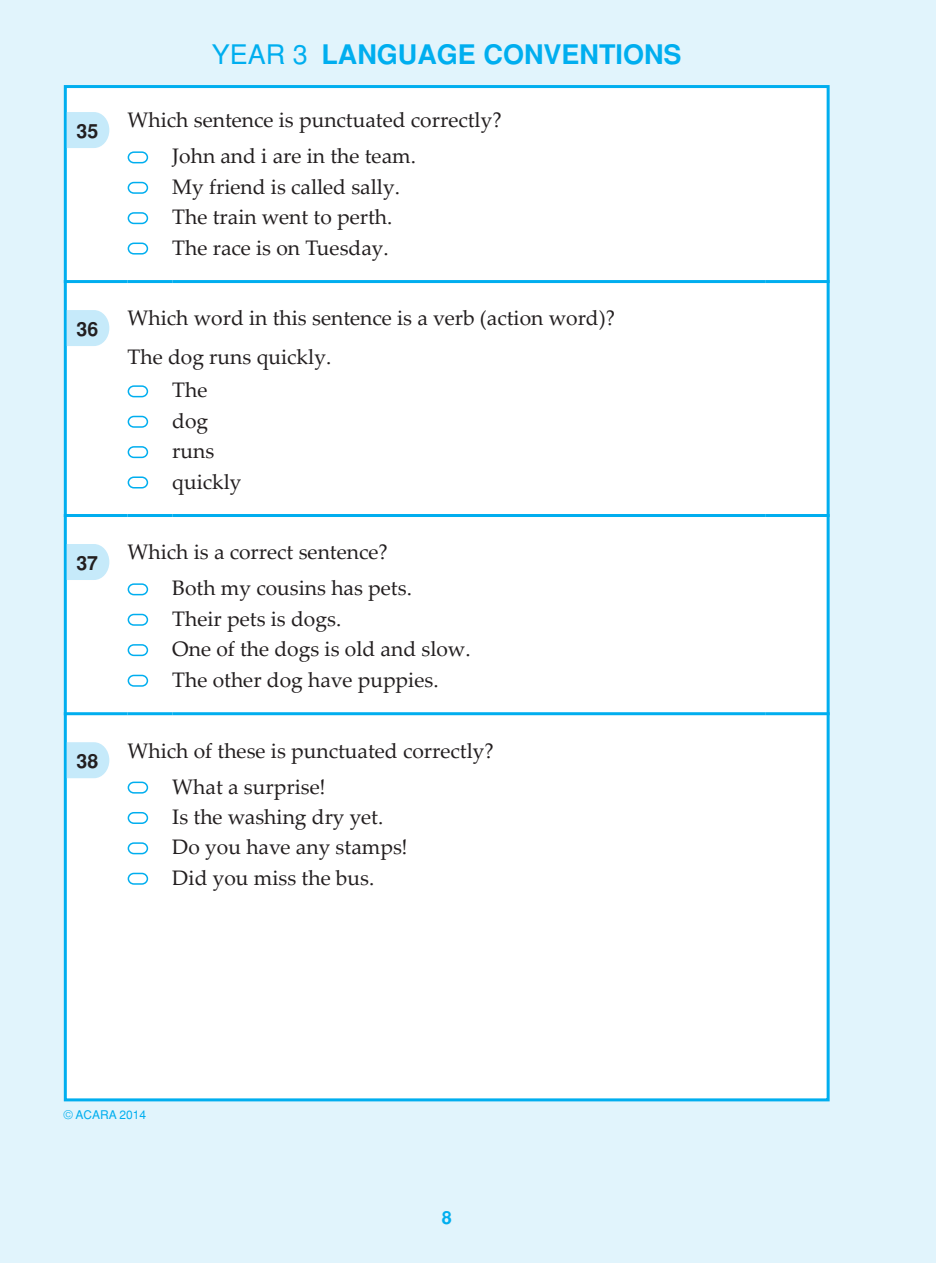
<style>
.page{position:relative;width:936px;height:1263px;background:#fff}
.page>*{position:absolute;margin:0;border:0;box-sizing:border-box;transform-origin:0 0}
.t1{font:700 27px "Helvetica";color:#00aeef}
.t2{font:21px/30.3px "Palatino Linotype";color:#231f20}
.t3{font:700 19.5px "Helvetica";letter-spacing:.005em;color:#231f20}
.t4{font:700 18px "Helvetica";color:#00aeef}
.t5{font:12px "Helvetica";color:#00aeef}
.s1{font-weight:400}
</style>
<div class="page">
<div style="left:0;top:0;width:935px;height:1263px;background:#e1f4fc"></div>
<hr style="left:935px;top:0;width:1px;height:1263px;background:#e1f4fc">
<div style="left:64px;top:85px;width:765px;height:1016px;background:#fff;border:3px solid #00aeef"></div>
<hr style="left:64px;top:280px;width:64px;height:3px;background:#00aeef">
<hr style="left:128px;top:280px;width:44px;height:3px;background:#00aeef">
<hr style="left:172px;top:280px;width:593px;height:3px;background:#00aeef">
<hr style="left:765px;top:280px;width:64px;height:3px;background:#00aeef">
<svg style="left:67px;top:112px;width:42px;height:36px;background:#caebfa"></svg>
<div style="left:128px;top:151px;width:20px;height:12px;border:2px solid #00aeef;border-radius:5px"></div>
<div style="left:128px;top:182px;width:20px;height:12px;border:2px solid #00aeef;border-radius:5px"></div>
<div style="left:128px;top:212px;width:20px;height:12px;border:2px solid #00aeef;border-radius:5px"></div>
<div style="left:128px;top:243px;width:20px;height:12px;border:2px solid #00aeef;border-radius:5px"></div>
<hr style="left:64px;top:514px;width:64px;height:3px;background:#00aeef">
<hr style="left:128px;top:514px;width:44px;height:3px;background:#00aeef">
<hr style="left:172px;top:514px;width:593px;height:3px;background:#00aeef">
<hr style="left:765px;top:514px;width:64px;height:3px;background:#00aeef">
<svg style="left:67px;top:310px;width:42px;height:36px;background:#caebfa"></svg>
<div style="left:128px;top:385px;width:20px;height:12px;border:2px solid #00aeef;border-radius:5px"></div>
<div style="left:128px;top:416px;width:20px;height:12px;border:2px solid #00aeef;border-radius:5px"></div>
<div style="left:128px;top:446px;width:20px;height:12px;border:2px solid #00aeef;border-radius:5px"></div>
<div style="left:128px;top:476px;width:20px;height:12px;border:2px solid #00aeef;border-radius:5px"></div>
<hr style="left:64px;top:712px;width:64px;height:3px;background:#00aeef">
<hr style="left:128px;top:712px;width:44px;height:3px;background:#00aeef">
<hr style="left:172px;top:712px;width:593px;height:3px;background:#00aeef">
<hr style="left:765px;top:712px;width:64px;height:3px;background:#00aeef">
<svg style="left:67px;top:544px;width:42px;height:36px;background:#caebfa"></svg>
<div style="left:128px;top:583px;width:20px;height:12px;border:2px solid #00aeef;border-radius:5px"></div>
<div style="left:128px;top:614px;width:20px;height:12px;border:2px solid #00aeef;border-radius:5px"></div>
<div style="left:128px;top:644px;width:20px;height:12px;border:2px solid #00aeef;border-radius:5px"></div>
<div style="left:128px;top:675px;width:20px;height:12px;border:2px solid #00aeef;border-radius:5px"></div>
<svg style="left:67px;top:742px;width:42px;height:36px;background:#caebfa"></svg>
<div style="left:128px;top:781px;width:20px;height:13px;border:2px solid #00aeef;border-radius:5px"></div>
<div style="left:128px;top:812px;width:20px;height:12px;border:2px solid #00aeef;border-radius:5px"></div>
<div style="left:128px;top:842px;width:20px;height:12px;border:2px solid #00aeef;border-radius:5px"></div>
<div style="left:128px;top:873px;width:20px;height:12px;border:2px solid #00aeef;border-radius:5px"></div>
<p class="t1" style="left:212px;top:39px;width:471px"><span class="s1">YEAR 3</span> LANGUAGE CONVENTIONS</p>
<p class="t3" style="left:77px;top:119px;width:23px">35</p>
<p class="t2" style="left:172px;top:101px;width:331px;line-height:36px;text-indent:-45px">Which sentence is punctuated correctly?<br>John and i are in the team.</p>
<p class="t2" style="left:172px;top:171px;width:229px">My friend is called sally.<br>The train went to perth.<br>The race is on Tuesday.</p>
<p class="t3" style="left:77px;top:317px;width:23px">36</p>
<p class="t2" style="left:128px;top:298px;width:489px;line-height:39px">Which word in this sentence is a verb (action word)?<br>The dog runs quickly.</p>
<p class="t2" style="left:172px;top:374px;width:71px">The dog runs quickly</p>
<p class="t3" style="left:77px;top:551px;width:23px">37</p>
<p class="t2" style="left:172px;top:533px;width:241px;line-height:36px;text-indent:-45px">Which is a correct sentence?<br>Both my cousins has pets.</p>
<p class="t2" style="left:172px;top:602px;width:300px">Their pets is dogs.<br>One of the dogs is old and slow.<br>The other dog have puppies.</p>
<p class="t3" style="left:77px;top:749px;width:23px">38</p>
<p class="t2" style="left:172px;top:732px;width:323px;line-height:36px;text-indent:-45px">Which of these is punctuated correctly?<br>What a surprise!</p>
<p class="t2" style="left:172px;top:801px;width:237px">Is the washing dry yet.<br>Do you have any stamps!<br>Did you miss the bus.</p>
<p class="t5" style="left:64px;top:1108px;width:84px">© ACARA 2014</p>
<p class="t4" style="left:441px;top:1207px;width:12px">8</p>
</div>
